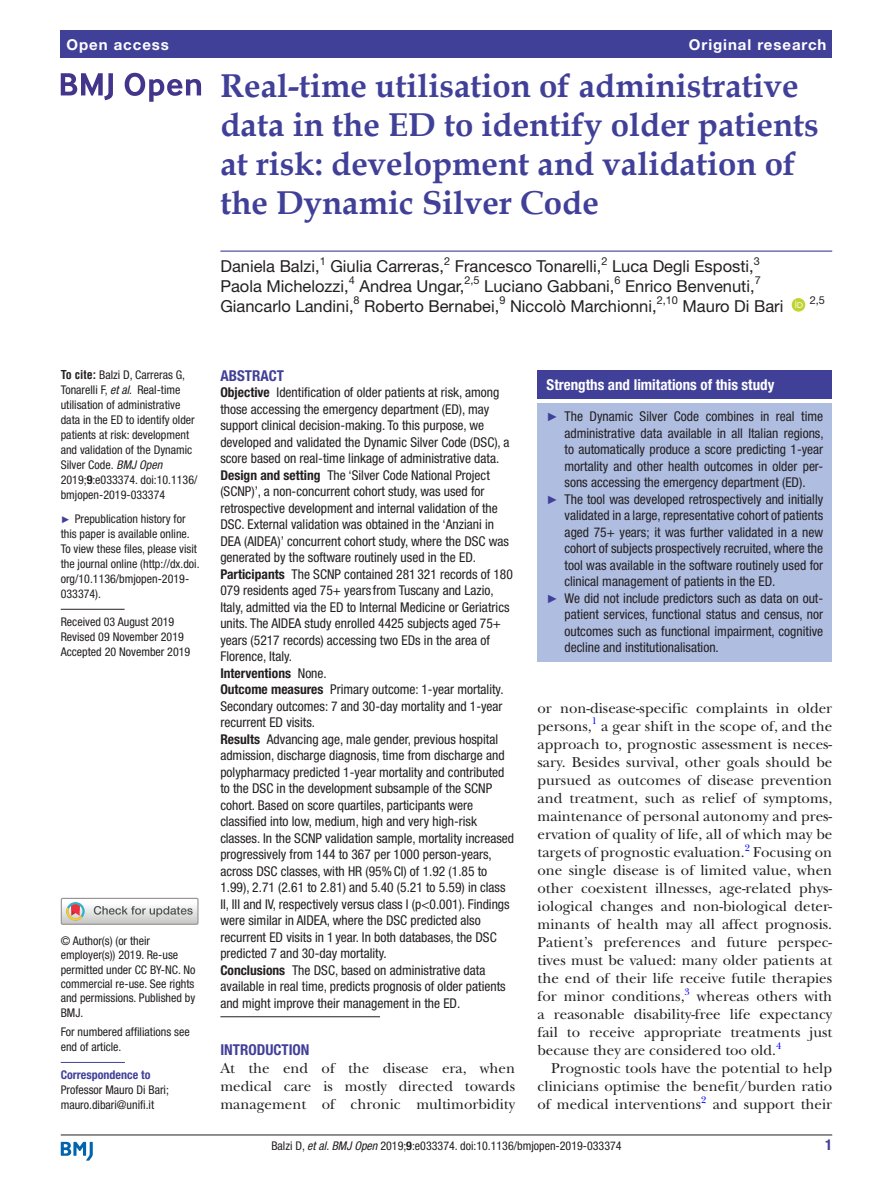
<style>
.page{position:relative;width:893px;height:1191px;background:#fff}
.page>*{position:absolute;margin:0;border:0;box-sizing:border-box;transform-origin:0 0}
.t1{font:700 33px/39px "Book Antiqua";color:#414099}
.t2{font:16.5px "Helvetica Neue LT Std";color:#231f20}
.t3{font:15px/18px "New Baskerville";color:#231f20;text-align:justify}
.t4{font:700 condensed 15px "Helvetica Neue LT Std";color:#fff}
.t5{font:700 15px "Helvetica Neue LT Std";letter-spacing:.065em;color:#fff}
.t6{font:700 condensed 15px "Helvetica Neue LT Std";color:#414099}
.t7{font:condensed 13.5px/16.5px "Helvetica Neue LT Std";color:#231f20}
.t8{font:condensed 12px/15px "Helvetica Neue LT Std";color:#231f20}
.t9{font:700 condensed 12px "Helvetica Neue LT Std";color:#414099}
.t10{font:10.95px "Helvetica Neue LT Std";color:#231f20}
.t11{font:9.9px "New Baskerville";color:#00f}
.s1{font-family:"Helvetica LT Std";font-weight:700}
.s2{font-style:italic}
.s3{font-weight:700}
.s4{font-family:"Arial";font-stretch:normal;font-size:9.75px;color:#414099}
.s5{font-family:"Arial";font-stretch:normal;font-size:12px;color:#414099}
</style>
<div class="page">
<hr style="left:61px;top:1134px;width:771px;height:1px;background:#231f20">
<svg style="left:61px;top:1141px;width:32px;height:19px"></svg>
<div style="left:61px;top:31px;width:771px;height:27px;background:#414099"></div>
<hr style="left:220px;top:250px;width:612px;height:2px;background:#414099">
<svg style="left:792px;top:298px;width:13px;height:14px"></svg>
<hr style="left:61px;top:609px;width:64px;height:1px;background:#231f20">
<hr style="left:61px;top:1062px;width:64px;height:1px;background:#414099">
<svg style="left:61px;top:73px;width:52px;height:27px"></svg>
<svg style="left:125px;top:73px;width:76px;height:29px"></svg>
<div style="left:61px;top:897px;width:138px;height:27px;border:1px solid #969090"></div>
<svg style="left:61px;top:898px;width:137px;height:26px"></svg>
<hr style="left:220px;top:1016px;width:160px;height:1px;background:#231f20">
<div style="left:538px;top:370px;width:294px;height:29px;background:#414099"></div>
<div style="left:538px;top:403px;width:294px;height:258px;background:#afbde1"></div>
<p class="t5" style="left:66px;top:35px;width:104px">Open access</p>
<p class="t5" style="left:689px;top:35px;width:139px">Original research</p>
<h1 class="t1" style="left:220px;top:66px;width:600px">Real-time utilisation of administrative data in the ED to identify older patients at risk: development and validation of the Dynamic Silver Code</h1>
<p class="t2" style="left:220px;top:257px;width:101px">Daniela Balzi,</p>
<p class="t10" style="left:320px;top:254px;width:8px">1</p>
<p class="t2" style="left:330px;top:257px;width:115px">Giulia Carreras,</p>
<p class="t10" style="left:444px;top:254px;width:8px">2</p>
<p class="t2" style="left:455px;top:257px;width:148px">Francesco Tonarelli,</p>
<p class="t10" style="left:601px;top:254px;width:8px">2</p>
<p class="t2" style="left:612px;top:257px;width:143px">Luca Degli Esposti,</p>
<p class="t10" style="left:754px;top:254px;width:8px">3</p>
<p class="t2" style="left:220px;top:276px;width:130px">Paola Michelozzi,</p>
<p class="t10" style="left:349px;top:274px;width:8px">4</p>
<p class="t2" style="left:359px;top:276px;width:107px">Andrea Ungar,</p>
<p class="t10" style="left:464px;top:274px;width:17px">2,5</p>
<p class="t2" style="left:484px;top:276px;width:132px">Luciano Gabbani,</p>
<p class="t10" style="left:614px;top:274px;width:8px">6</p>
<p class="t2" style="left:625px;top:276px;width:131px">Enrico Benvenuti,</p>
<p class="t10" style="left:755px;top:274px;width:8px">7</p>
<p class="t2" style="left:220px;top:296px;width:135px">Giancarlo Landini,</p>
<p class="t10" style="left:354px;top:294px;width:8px">8</p>
<p class="t2" style="left:364px;top:296px;width:137px">Roberto Bernabei,</p>
<p class="t10" style="left:499px;top:294px;width:8px">9</p>
<p class="t2" style="left:510px;top:296px;width:148px">Niccolò Marchionni,</p>
<p class="t10" style="left:657px;top:294px;width:23px">2,10</p>
<p class="t2" style="left:683px;top:296px;width:102px">Mauro Di Bari</p>
<p class="t10" style="left:810px;top:294px;width:17px">2,5</p>
<p class="t8" style="left:61px;top:367px;width:138px"><span class="s1">To cite:</span> Balzi D, Carreras G,<br>Tonarelli F, <span class="s2">et al</span>. Real-time utilisation of administrative data in the ED to identify older patients at risk: development and validation of the Dynamic<br>Silver Code. <span class="s2">BMJ Open<br></span>2019;<span class="s3">9</span>:e033374. doi:10.1136/ bmjopen-2019-033374</p>
<p class="t8" style="left:61px;top:511px;width:140px"><span class="s4">►</span> Prepublication history for this paper is available online.<br>To view these files, please visit the journal online (http://dx.doi. org/10.1136/bmjopen-2019-<br>033374).</p>
<p class="t8" style="left:61px;top:614px;width:131px">Received 03 August 2019<br>Revised 09 November 2019<br>Accepted 20 November 2019</p>
<p class="t8" style="left:61px;top:933px;width:136px;line-height:14.4px">© Author(s) (or their employer(s)) 2019. Re-use permitted under CC BY-NC. No commercial re-use. See rights and permissions. Published by<br>BMJ.</p>
<p class="t8" style="left:61px;top:1024px;width:130px">For numbered affiliations see end of article.</p>
<p class="t9" style="left:61px;top:1067px;width:91px">Correspondence to</p>
<p class="t8" style="left:61px;top:1082px;width:110px">Professor Mauro Di Bari; mauro.dibari@unifi.it</p>
<p class="t6" style="left:220px;top:366px;width:65px">Abstract</p>
<p class="t7" style="left:220px;top:384px;width:295px"><span class="s3">Objective</span> Identification of older patients at risk, among those accessing the emergency department (ED), may support clinical decision-making. To this purpose, we developed and validated the Dynamic Silver Code (DSC), a score based on real-time linkage of administrative data.<br><span class="s3">Design and setting</span> The ‘Silver Code National Project (SCNP)’, a non-concurrent cohort study, was used for retrospective development and internal validation of the DSC. External validation was obtained in the ‘Anziani in DEA (AIDEA)’ concurrent cohort study, where the DSC was generated by the software routinely used in the ED.<br><span class="s3">Participants</span> The SCNP contained 281 321 records of 180<br>079 residents aged 75+ years from Tuscany and Lazio, Italy, admitted via the ED to Internal Medicine or Geriatrics units. The AIDEA study enrolled 4425 subjects aged 75+ years (5217 records) accessing two EDs in the area of Florence, Italy.<br><span class="s3">Interventions</span> None.<br><span class="s3">Outcome measures</span> Primary outcome: 1-year mortality.<br>Secondary outcomes: 7 and 30-day mortality and 1-year recurrent ED visits.<br><span class="s3">Results</span> Advancing age, male gender, previous hospital admission, discharge diagnosis, time from discharge and polypharmacy predicted 1-year mortality and contributed to the DSC in the development subsample of the SCNP cohort. Based on score quartiles, participants were classified into low, medium, high and very high-risk classes. In the SCNP validation sample, mortality increased progressively from 144 to 367 per 1000 person-years, across DSC classes, with HR (95%CI) of 1.92 (1.85 to 1.99), 2.71 (2.61 to 2.81) and 5.40 (5.21 to 5.59) in class II, III and IV, respectively versus class I (p&lt;0.001). Findings were similar in AIDEA, where the DSC predicted also recurrent ED visits in 1 year. In both databases, the DSC predicted 7 and 30-day mortality.<br><span class="s3">Conclusions</span> The DSC, based on administrative data available in real time, predicts prognosis of older patients and might improve their management in the ED.</p>
<p class="t6" style="left:220px;top:1041px;width:91px">Introduction</p>
<p class="t3" style="left:220px;top:1059px;width:296px">At the end of the disease era, when medical care is mostly directed towards management of chronic multimorbidity</p>
<p class="t4" style="left:547px;top:375px;width:229px">Strengths and limitations of this study</p>
<p class="t7" style="left:547px;top:408px;width:278px"><span class="s5">►</span> The Dynamic Silver Code combines in real time</p>
<p class="t7" style="left:565px;top:425px;width:261px">administrative data available in all Italian regions,</p>
<p class="t7" style="left:565px;top:441px;width:260px">to automatically produce a score predicting 1-year</p>
<p class="t7" style="left:565px;top:458px;width:260px">mortality and other health outcomes in older per-</p>
<p class="t7" style="left:565px;top:474px;width:243px">sons accessing the emergency department (ED).</p>
<p class="t7" style="left:547px;top:491px;width:278px"><span class="s5">►</span> The tool was developed retrospectively and initially</p>
<p class="t7" style="left:565px;top:507px;width:260px">validated in a large, representative cohort of patients</p>
<p class="t7" style="left:565px;top:524px;width:260px">aged 75+ years; it was further validated in a new</p>
<p class="t7" style="left:565px;top:540px;width:260px">cohort of subjects prospectively recruited, where the</p>
<p class="t7" style="left:565px;top:557px;width:260px">tool was available in the software routinely used for</p>
<p class="t7" style="left:565px;top:573px;width:212px">clinical management of patients in the ED.</p>
<p class="t7" style="left:547px;top:590px;width:278px"><span class="s5">►</span> We did not include predictors such as data on out-</p>
<p class="t7" style="left:565px;top:606px;width:260px">patient services, functional status and census, nor</p>
<p class="t7" style="left:565px;top:623px;width:260px">outcomes such as functional impairment, cognitive</p>
<p class="t7" style="left:565px;top:639px;width:156px">decline and institutionalisation.</p>
<p class="t3" style="left:538px;top:699px;width:296px">or non-disease-specific complaints in older persons,<sup>1</sup> a gear shift in the scope of, and the approach to, prognostic assessment is neces&shy;sary. Besides survival, other goals should be pursued as outcomes of disease prevention and treatment, such as relief of symptoms, maintenance of personal autonomy and pres&shy;ervation of quality of life, all of which may be targets of prognostic evaluation.</p>
<p class="t11" style="left:745px;top:841px;width:7px">2</p>
<p class="t3" style="left:538px;top:843px;width:296px;text-indent:216px">Focusing on one single disease is of limited value, when other coexistent illnesses, age-related phys&shy;iological changes and non-biological deter&shy;minants of health may all affect prognosis.<br>Patient’s preferences and future perspec&shy;tives must be valued: many older patients at the end of their life receive futile therapies for minor conditions,<sup>3</sup></p>
<p class="t3" style="left:538px;top:987px;width:296px;text-indent:159px">whereas others with a reasonable disability-free life expectancy fail to receive appropriate treatments just because they are considered too old.</p>
<p class="t11" style="left:776px;top:1039px;width:7px">4</p>
<p class="t3" style="left:538px;top:1059px;width:296px;text-indent:14px">Prognostic tools have the potential to help clinicians optimise the benefit/burden ratio of medical interventions</p>
<p class="t11" style="left:701px;top:1093px;width:7px">2</p>
<p class="t3" style="left:713px;top:1095px;width:121px">and support their</p>
<p class="t8" style="left:271px;top:1137px;width:352px">Balzi D, <span class="s2">et al</span>. <span class="s2">BMJ Open</span> 2019;<span class="s3">9</span>:e033374. doi:10.1136/bmjopen-2019-033374</p>
<p class="t6" style="left:825px;top:1135px;width:9px">1</p>
</div>
